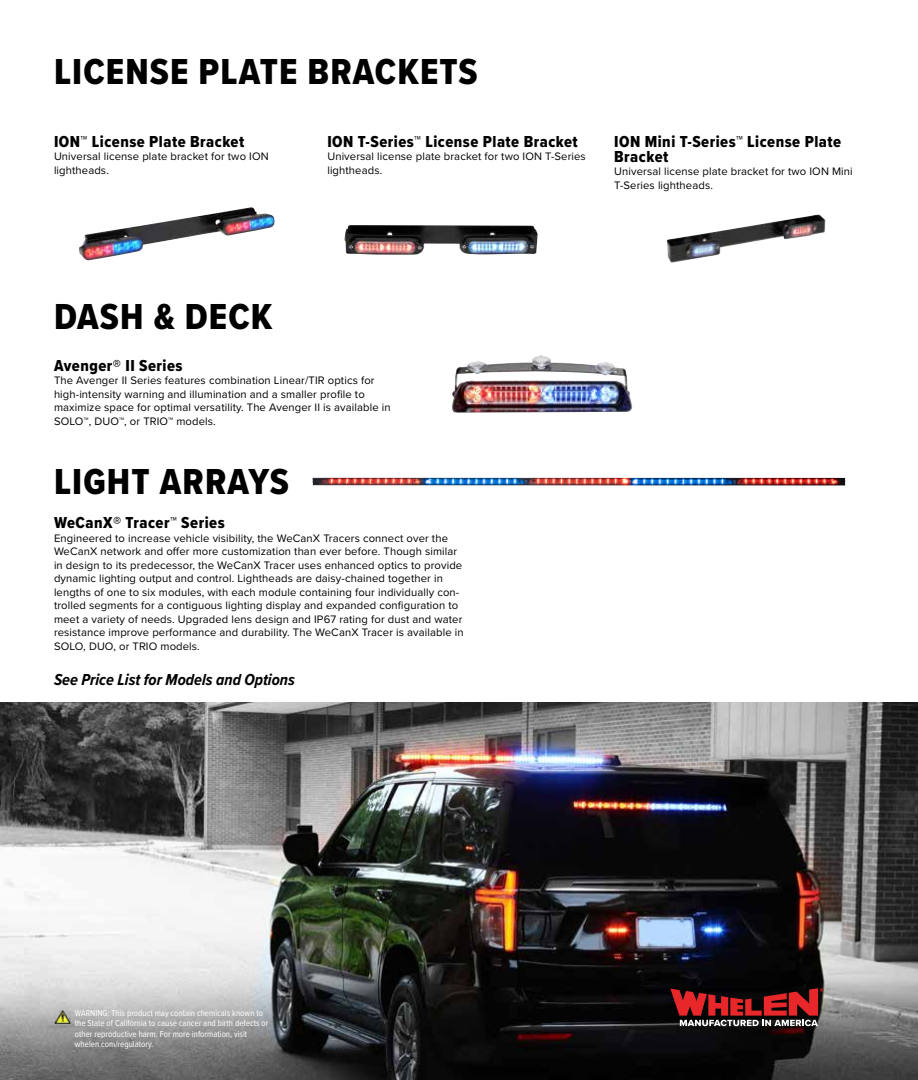
<style>
.page{position:relative;width:918px;height:1080px;background:#fff}
.page>*{position:absolute;margin:0;border:0;box-sizing:border-box;transform-origin:0 0}
.t1{font:37.5px "Proxima Nova Cond Extrabld";letter-spacing:.03em;color:#000}
.t2{font:16.5px/15px "Proxima Nova Cond Extrabld";letter-spacing:.03em;color:#000}
.t3{font:italic 700 16.5px "Proxima Nova Cond";color:#000}
.t4{font:11.25px/13.5px "Proxima Nova";letter-spacing:.01em;color:#000}
.t5{font:9px/10.5px "Proxima Nova Cond";color:#fff}
</style>
<div class="page">
<img style="left:0;top:702px;width:918px;height:378px">
<img style="left:451px;top:355px;width:182px;height:58px">
<img style="left:344px;top:225px;width:194px;height:30px">
<img style="left:79px;top:207px;width:195px;height:54px">
<img style="left:667px;top:215px;width:159px;height:48px">
<img style="left:311px;top:478px;width:535px;height:8px">
<img style="left:54px;top:1011px;width:16px;height:13px">
<svg style="left:670px;top:988px;width:154px;height:38px"></svg>
<h1 class="t1" style="left:54px;top:44px;width:425px">LICENSE PLATE BRACKETS</h1>
<h2 class="t2" style="left:54px;top:133px;width:192px">ION™ License Plate Bracket</h2>
<p class="t4" style="left:54px;top:149px;width:216px">Universal license plate bracket for two ION lightheads.</p>
<h2 class="t2" style="left:327px;top:133px;width:252px">ION T-Series™ License Plate Bracket</h2>
<p class="t4" style="left:327px;top:149px;width:260px">Universal license plate bracket for two ION T-Series lightheads.</p>
<h2 class="t2" style="left:614px;top:133px;width:228px">ION Mini T-Series™ License Plate<br>Bracket</h2>
<p class="t4" style="left:614px;top:164px;width:240px">Universal license plate bracket for two ION Mini<br>T-Series lightheads.</p>
<h1 class="t1" style="left:54px;top:289px;width:220px">DASH &amp; DECK</h1>
<h2 class="t2" style="left:54px;top:358px;width:130px">Avenger® II Series</h2>
<p class="t4" style="left:54px;top:373px;width:338px">The Avenger II Series features combination Linear/TIR optics for high-intensity warning and illumination and a smaller profile to maximize space for optimal versatility. The Avenger II is available in SOLO™, DUO™, or TRIO™ models.</p>
<h1 class="t1" style="left:54px;top:454px;width:237px">LIGHT ARRAYS</h1>
<h2 class="t2" style="left:54px;top:515px;width:172px">WeCanX® Tracer™ Series</h2>
<p class="t4" style="left:54px;top:531px;width:411px">Engineered to increase vehicle visibility, the WeCanX Tracers connect over the WeCanX network and offer more customization than ever before. Though similar in design to its predecessor, the WeCanX Tracer uses enhanced optics to provide dynamic lighting output and control. Lightheads are daisy-chained together in lengths of one to six modules, with each module containing four individually con&shy;trolled segments for a contiguous lighting display and expanded configuration to meet a variety of needs. Upgraded lens design and IP67 rating for dust and water resistance improve performance and durability. The WeCanX Tracer is available in SOLO, DUO, or TRIO models.</p>
<h2 class="t3" style="left:54px;top:668px;width:242px">See Price List for Models and Options</h2>
<p class="t5" style="left:75px;top:1007px;width:195px">WARNING: This product may contain chemicals known to the State of California to cause cancer and birth defects or other reproductive harm. For more information, visit whelen.com/regulatory.</p>
</div>
